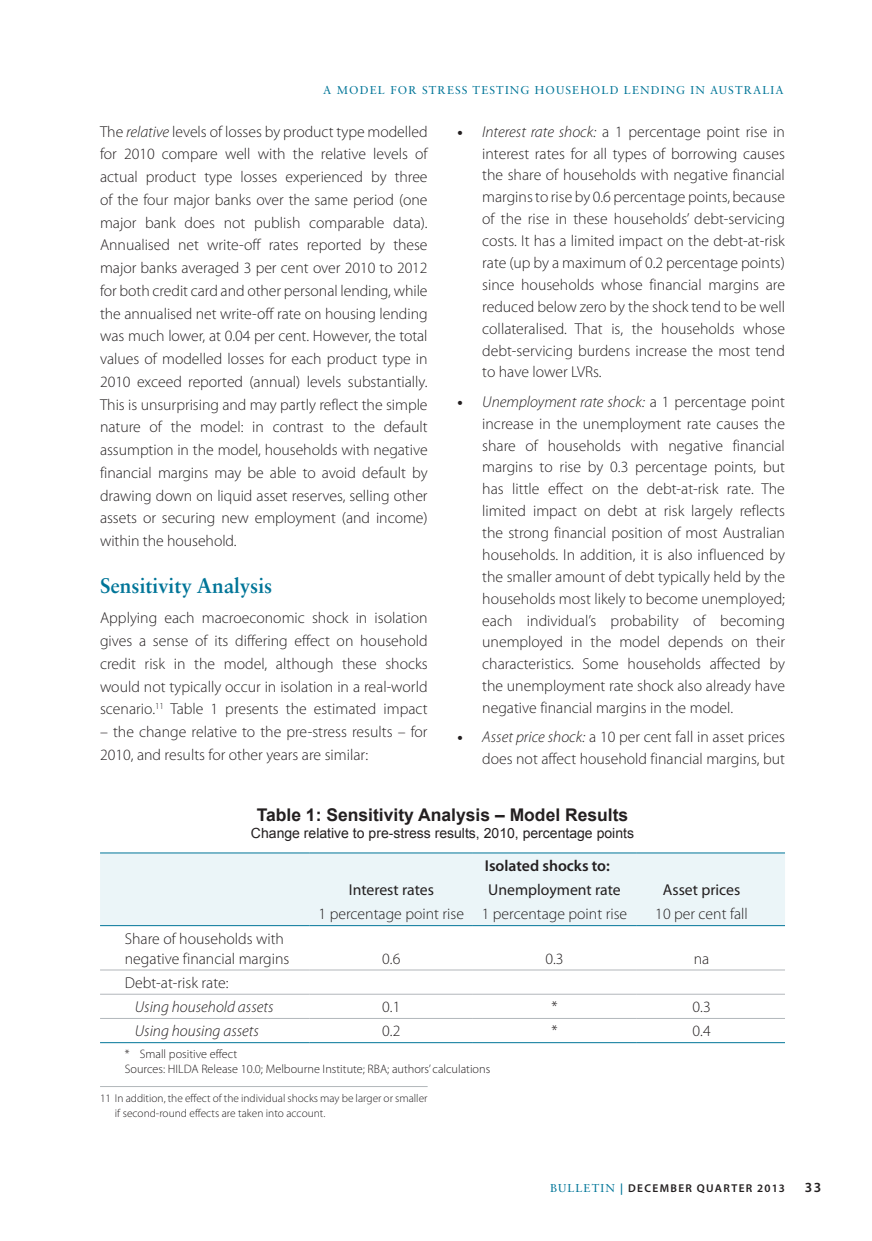
<style>
.page{position:relative;width:872px;height:1241px;background:#fff}
.page>*{position:absolute;margin:0;border:0;box-sizing:border-box;transform-origin:0 0}
.t1{font:700 21px "Sabon LT Std";color:#007598}
.t2{font:700 17.5px "Arial";color:#231f20}
.t3{font:300 15.75px/21.9px "Myriad Pro";color:#231f20;text-align:justify}
.t4{font:15.75px "Myriad Pro";color:#231f20}
.t5{font:italic 300 15.75px "Myriad Pro";color:#231f20}
.t6{font:600 15.75px "Myriad Pro";color:#231f20}
.t7{font:14px "Arial";color:#231f20}
.t8{font:600 14px "Myriad Pro";color:#231f20}
.t9{font:300 12.25px/14.7px "Myriad Pro";color:#231f20}
.t10{font:300 11.38px/15.8px "Myriad Pro";color:#231f20}
.t11{font:11.38px "Sabon LT Std";letter-spacing:.1em;color:#007598}
.t12{font:600 11.38px "Myriad Pro";letter-spacing:.12em;color:#231f20}
.s1{font-style:italic}
.s2{font-weight:700}
.s3{font-family:"Sabon LT Std";font-weight:400;color:#007598}
.s4{color:#007598}
</style>
<div class="page">
<hr style="left:100px;top:1086px;width:327px;height:1px;background:#b2b7bb">
<div style="left:100px;top:853px;width:685px;height:72px;background:#ebf5f8"></div>
<hr style="left:100px;top:852px;width:210px;height:1px;background:#007598">
<hr style="left:310px;top:852px;width:163px;height:1px;background:#007598">
<hr style="left:473px;top:852px;width:163px;height:1px;background:#007598">
<hr style="left:636px;top:852px;width:149px;height:1px;background:#007598">
<hr style="left:100px;top:925px;width:210px;height:1px;background:#007598">
<hr style="left:310px;top:925px;width:163px;height:1px;background:#007598">
<hr style="left:473px;top:925px;width:163px;height:1px;background:#007598">
<hr style="left:636px;top:925px;width:149px;height:1px;background:#007598">
<hr style="left:100px;top:969px;width:210px;height:1px;background:#b2b7bb">
<hr style="left:310px;top:969px;width:163px;height:1px;background:#b2b7bb">
<hr style="left:473px;top:969px;width:163px;height:1px;background:#b2b7bb">
<hr style="left:636px;top:969px;width:149px;height:1px;background:#b2b7bb">
<hr style="left:100px;top:994px;width:210px;height:1px;background:#b2b7bb">
<hr style="left:310px;top:994px;width:163px;height:1px;background:#b2b7bb">
<hr style="left:473px;top:994px;width:163px;height:1px;background:#b2b7bb">
<hr style="left:636px;top:994px;width:149px;height:1px;background:#b2b7bb">
<hr style="left:100px;top:1018px;width:210px;height:1px;background:#b2b7bb">
<hr style="left:310px;top:1018px;width:163px;height:1px;background:#b2b7bb">
<hr style="left:473px;top:1018px;width:163px;height:1px;background:#b2b7bb">
<hr style="left:636px;top:1018px;width:149px;height:1px;background:#b2b7bb">
<hr style="left:100px;top:1042px;width:210px;height:1px;background:#007598">
<hr style="left:310px;top:1042px;width:163px;height:1px;background:#007598">
<hr style="left:473px;top:1042px;width:163px;height:1px;background:#007598">
<hr style="left:636px;top:1042px;width:149px;height:1px;background:#007598">
<p class="t11" style="left:323px;top:83px;width:462px">A MODEL FOR STRESS TESTING HOUSEHOLD LENDING IN AUSTRALIA</p>
<p class="t3" style="left:100px;top:120px;width:329px;line-height:22.8px">The <span class="s1">relative</span> levels of losses by product type modelled for 2010 compare well with the relative levels of actual product type losses experienced by three of the four major banks over the same period (one major bank does not publish comparable data).<br>Annualised net write-off rates reported by these major banks averaged 3 per cent over 2010 to 2012 for both credit card and other personal lending, while the annualised net write-off rate on housing lending was much lower, at 0.04 per cent. However, the total values of modelled losses for each product type in 2010 exceed reported (annual) levels substantially.<br>This is unsurprising and may partly reflect the simple nature of the model: in contrast to the default assumption in the model, households with negative financial margins may be able to avoid default by drawing down on liquid asset reserves, selling other assets or securing new employment (and income) within the household.</p>
<h1 class="t1" style="left:100px;top:573px;width:174px">Sensitivity Analysis</h1>
<p class="t3" style="left:100px;top:606px;width:329px;line-height:22.8px">Applying each macroeconomic shock in isolation gives a sense of its differing effect on household credit risk in the model, although these shocks would not typically occur in isolation in a real-world scenario.<sup>11</sup> Table 1 presents the estimated impact</p>
<p class="t3" style="left:100px;top:720px;width:329px;line-height:22.8px">– the change relative to the pre-stress results – for<br>2010, and results for other years are similar:</p>
<p class="t3" style="left:482px;top:120px;width:304px;text-indent:-25px"><span class="s2">•</span> <span class="s1">Interest rate shock:</span> a 1 percentage point rise in interest rates for all types of borrowing causes the share of households with negative financial margins to rise by 0.6 percentage points, because of the rise in these households’ debt-servicing costs. It has a limited impact on the debt-at-risk rate (up by a maximum of 0.2 percentage points) since households whose financial margins are reduced below zero by the shock tend to be well collateralised. That is, the households whose debt-servicing burdens increase the most tend to have lower LVRs.</p>
<p class="t3" style="left:482px;top:390px;width:304px;text-indent:-25px"><span class="s2">•</span> <span class="s1">Unemployment rate shock:</span> a 1 percentage point increase in the unemployment rate causes the share of households with negative financial margins to rise by 0.3 percentage points, but has little effect on the debt-at-risk rate. The limited impact on debt at risk largely reflects the strong financial position of most Australian households. In addition, it is also influenced by the smaller amount of debt typically held by the households most likely to become unemployed; each individual’s probability of becoming unemployed in the model depends on their characteristics. Some households affected by the unemployment rate shock also already have negative financial margins in the model.</p>
<p class="t3" style="left:457px;top:726px;width:329px;text-align:right"><span class="s2">•</span> <span class="s1">Asset price shock:</span> a 10 per cent fall in asset prices does not affect household financial margins, but</p>
<p class="t2" style="left:257px;top:803px;width:373px">Table 1: Sensitivity Analysis – Model Results</p>
<p class="t7" style="left:251px;top:824px;width:384px">Change relative to pre-stress results, 2010, percentage points</p>
<p class="t6" style="left:485px;top:855px;width:126px">ISOLATED SHOCKS TO:</p>
<p class="t4" style="left:349px;top:880px;width:87px">Interest rates</p>
<p class="t4" style="left:488px;top:880px;width:134px">Unemployment rate</p>
<p class="t4" style="left:663px;top:880px;width:79px">Asset prices</p>
<p class="t3" style="left:318px;top:903px;width:310px">1 percentage point rise 1 percentage point rise</p>
<p class="t3" style="left:655px;top:903px;width:94px">10 per cent fall</p>
<p class="t3" style="left:125px;top:928px;width:166px;line-height:20.1px">Share of households with negative financial margins</p>
<p class="t3" style="left:382px;top:947px;width:20px">0.6</p>
<p class="t3" style="left:545px;top:947px;width:20px">0.3</p>
<p class="t3" style="left:693px;top:947px;width:17px">na</p>
<p class="t3" style="left:125px;top:971px;width:105px">Debt-at-risk rate:</p>
<p class="t5" style="left:135px;top:997px;width:140px">Using household assets</p>
<p class="t3" style="left:382px;top:995px;width:20px">0.1</p>
<p class="t3" style="left:551px;top:995px;width:8px">*</p>
<p class="t3" style="left:692px;top:995px;width:20px">0.3</p>
<p class="t5" style="left:135px;top:1021px;width:126px">Using housing assets</p>
<p class="t3" style="left:382px;top:1020px;width:20px">0.2</p>
<p class="t3" style="left:551px;top:1020px;width:8px">*</p>
<p class="t3" style="left:692px;top:1020px;width:20px">0.4</p>
<p class="t9" style="left:125px;top:1046px;width:367px">* Small positive effect<br>Sources: HILDA Release 10.0; Melbourne Institute; RBA; authors’ calculations</p>
<p class="t10" style="left:115px;top:1089px;width:314px;text-indent:-15px">11 In addition, the effect of the individual shocks may be larger or smaller if second-round effects are taken into account.</p>
<p class="t12" style="left:550px;top:1180px;width:236px"><span class="s3">BULLETIN</span> <span class="s4">|</span> DECEMBER QUARTER 2013</p>
<p class="t8" style="left:804px;top:1178px;width:18px">33</p>
</div>
